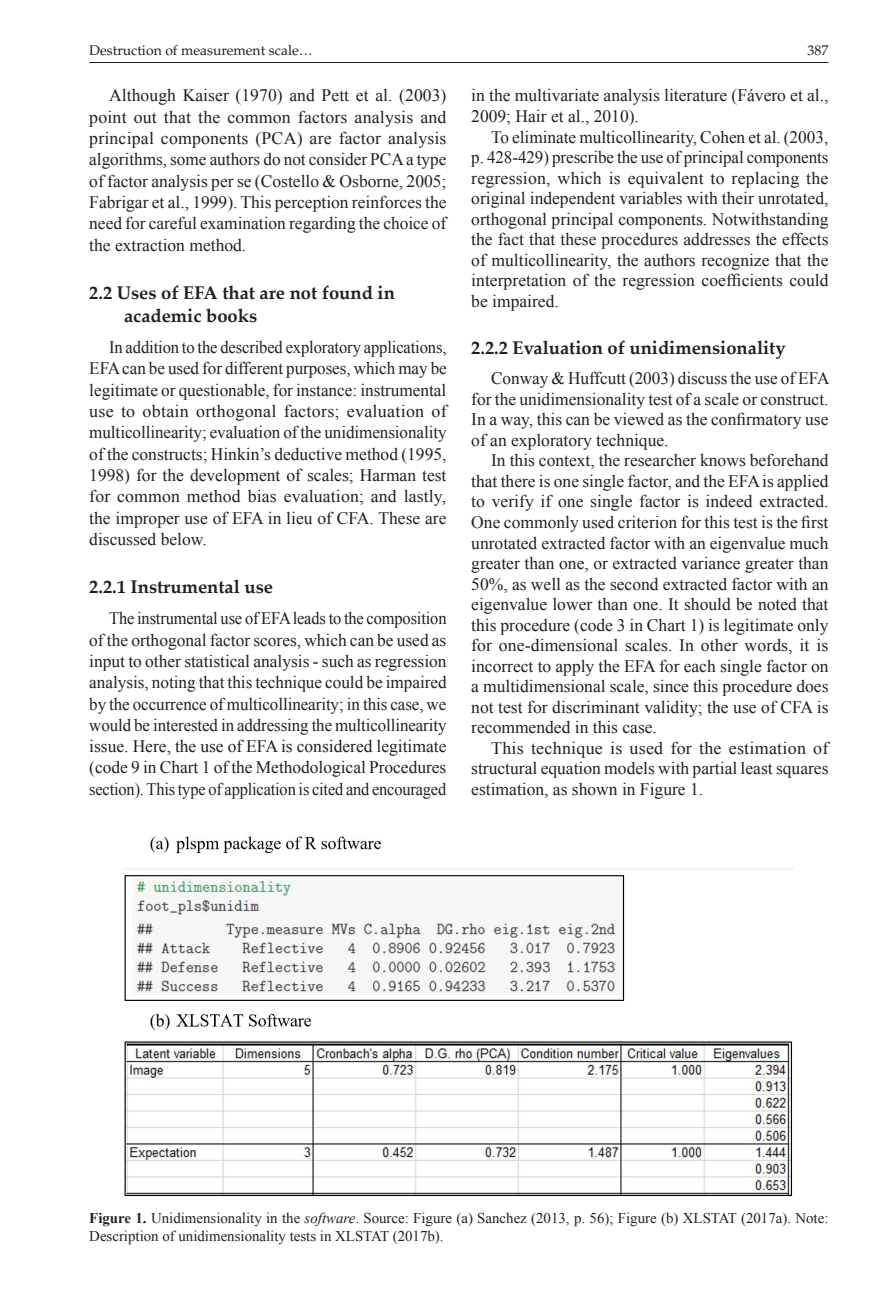
<style>
.page{position:relative;width:893px;height:1315px;background:#fff}
.page>*{position:absolute;margin:0;border:0;box-sizing:border-box;transform-origin:0 0}
.Heading3{font:700 18.38px "Palatino Linotype";color:#231f20}
.Heading2{font:700 18.38px/23.3px "Palatino Linotype";color:#231f20}
.Paragraph{font:17.5px/20.5px "Times New Roman";color:#231f20;text-align:justify}
.Paragraph-2{font:17.5px/21.3px "Times New Roman";color:#231f20;text-align:justify;scale:.94 1}
.Paragraph-3{font:17.5px/21.3px "Times New Roman";color:#231f20;text-align:justify;scale:.95 1}
.FigureCaption{font:14.88px/17.8px "Times New Roman";color:#231f20}
.t1{font:14px "Palatino";color:#231f20}
.s1{font-weight:700}
.s2{font-style:italic}
</style>
<div class="page">
<hr style="left:89px;top:62px;width:739px;height:1px;background:#231f20">
<img style="left:124px;top:836px;width:670px;height:361px">
<p class="t1" style="left:89px;top:42px;width:225px">Destruction of measurement scale…</p>
<p class="Paragraph" style="left:89px;top:85px;width:359px;line-height:21.3px;text-indent:20px">Although Kaiser (1970) and Pett et al. (2003) point out that the common factors analysis and principal components (PCA) are factor analysis algorithms, some authors do not consider PCA a type of factor analysis per se (Costello &amp; Osborne, 2005; Fabrigar et al., 1999). This perception reinforces the need for careful examination regarding the choice of the extraction method.</p>
<p class="Heading2" style="left:124px;top:280px;width:272px;text-indent:-35px">2.2 Uses of EFA that are not found in academic books</p>
<p class="Paragraph-3" style="left:89px;top:336px;width:378px;text-indent:20px">In addition to the described exploratory applications, EFA can be used for different purposes, which may be legitimate or questionable, for instance: instrumental use to obtain orthogonal factors; evaluation of multicollinearity; evaluation of the unidimensionality of the constructs; Hinkin’s deductive method (1995, 1998) for the development of scales; Harman test for common method bias evaluation; and lastly, the improper use of EFA in lieu of CFA. These are discussed below.</p>
<p class="Heading3" style="left:89px;top:574px;width:185px">2.2.1 Instrumental use</p>
<p class="Paragraph-2" style="left:89px;top:607px;width:382px;text-indent:20px">The instrumental use of EFA leads to the composition of the orthogonal factor scores, which can be used as input to other statistical analysis - such as regression analysis, noting that this technique could be impaired by the occurrence of multicollinearity; in this case, we would be interested in addressing the multicollinearity issue. Here, the use of EFA is considered legitimate (code 9 in Chart 1 of the Methodological Procedures section). This type of application is cited and encouraged</p>
<p class="t1" style="left:807px;top:42px;width:22px">387</p>
<p class="Paragraph" style="left:471px;top:85px;width:359px">in the multivariate analysis literature (Fávero et al.,<br>2009; Hair et al., 2010).</p>
<p class="Paragraph" style="left:471px;top:126px;width:359px;text-indent:20px">To eliminate multicollinearity, Cohen et al. (2003, p. 428-429) prescribe the use of principal components regression, which is equivalent to replacing the original independent variables with their unrotated, orthogonal principal components. Notwithstanding the fact that these procedures addresses the effects of multicollinearity, the authors recognize that the interpretation of the regression coefficients could be impaired.</p>
<p class="Heading3" style="left:471px;top:335px;width:316px">2.2.2 Evaluation of unidimensionality</p>
<p class="Paragraph" style="left:471px;top:368px;width:360px;text-indent:20px">Conway &amp; Huffcutt (2003) discuss the use of EFA for the unidimensionality test of a scale or construct.<br>In a way, this can be viewed as the confirmatory use of an exploratory technique.</p>
<p class="Paragraph" style="left:471px;top:450px;width:359px;text-indent:20px">In this context, the researcher knows beforehand that there is one single factor, and the EFA is applied to verify if one single factor is indeed extracted.<br>One commonly used criterion for this test is the first unrotated extracted factor with an eigenvalue much greater than one, or extracted variance greater than 50%, as well as the second extracted factor with an eigenvalue lower than one. It should be noted that this procedure (code 3 in Chart 1) is legitimate only for one-dimensional scales. In other words, it is incorrect to apply the EFA for each single factor on a multidimensional scale, since this procedure does not test for discriminant validity; the use of CFA is recommended in this case.</p>
<p class="Paragraph" style="left:471px;top:737px;width:359px;text-indent:20px">This technique is used for the estimation of structural equation models with partial least squares estimation, as shown in Figure 1.</p>
<p class="FigureCaption" style="left:89px;top:1208px;width:741px"><span class="s1">Figure 1.</span> Unidimensionality in the <span class="s2">software</span>. Source: Figure (a) Sanchez (2013, p. 56); Figure (b) XLSTAT (2017a). Note:<br>Description of unidimensionality tests in XLSTAT (2017b).</p>
</div>
